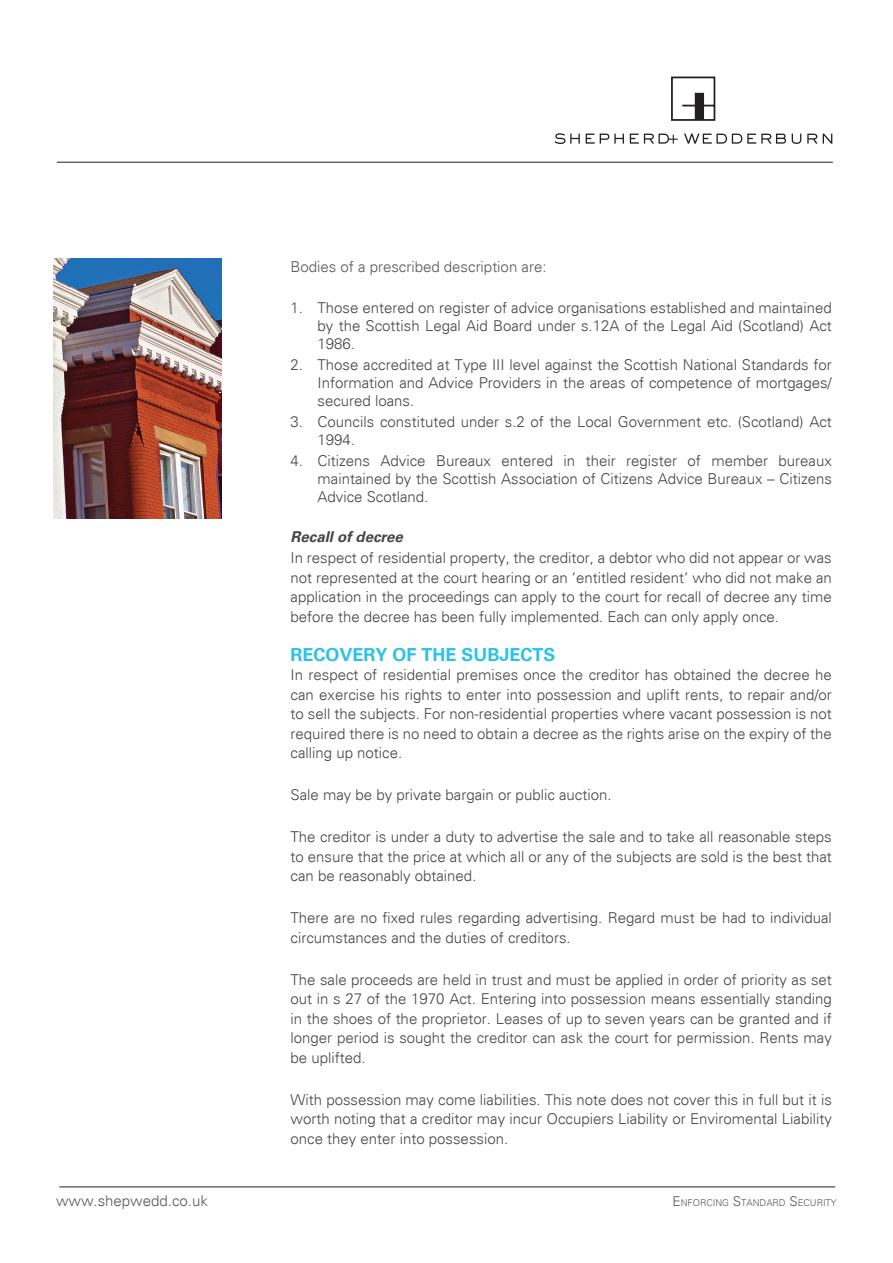
<style>
.page{position:relative;width:893px;height:1263px;background:#fff}
.page>*{position:absolute;margin:0;border:0;box-sizing:border-box;transform-origin:0 0}
.t1{font:700 18px "Univers";color:#2cc2e7}
.t2{font:300 15px/19.5px "Univers";color:#454647;text-align:justify}
.t3{font:300 15px "Univers";color:#57585a}
.t4{font:italic 700 15px "Univers 65";color:#454647}
.t5{font:300 9.45px "Univers";color:#57585a}
.s1{font-size:13.5px}
</style>
<div class="page">
<hr style="left:57px;top:162px;width:776px;height:1px;background:#231f20">
<hr style="left:59px;top:1186px;width:776px;height:1px;background:#231f20">
<svg style="left:671px;top:77px;width:45px;height:44px"></svg>
<svg style="left:555px;top:133px;width:25px;height:11px"></svg>
<svg style="left:586px;top:134px;width:38px;height:10px"></svg>
<svg style="left:630px;top:134px;width:48px;height:10px"></svg>
<svg style="left:684px;top:134px;width:102px;height:10px"></svg>
<svg style="left:792px;top:134px;width:9px;height:10px"></svg>
<svg style="left:807px;top:134px;width:25px;height:10px"></svg>
<img style="left:54px;top:258px;width:168px;height:260px">
<p class="t3" style="left:291px;top:258px;width:257px">Bodies of a prescribed description are:</p>
<p class="t2" style="left:318px;top:298px;width:516px;line-height:18px;text-indent:-27px">1. Those entered on register of advice organisations established and maintained by the Scottish Legal Aid Board under s.12A of the Legal Aid (Scotland) Act 1986.</p>
<p class="t2" style="left:318px;top:355px;width:516px;line-height:18px;text-indent:-27px">2. Those accredited at Type III level against the Scottish National Standards for Information and Advice Providers in the areas of competence of mortgages/ secured loans.</p>
<p class="t2" style="left:318px;top:412px;width:516px;line-height:18px;text-indent:-27px">3. Councils constituted under s.2 of the Local Government etc. (Scotland) Act<br>1994.</p>
<p class="t2" style="left:318px;top:451px;width:516px;line-height:18px;text-indent:-27px">4. Citizens Advice Bureaux entered in their register of member bureaux maintained by the Scottish Association of Citizens Advice Bureaux – Citizens Advice Scotland.</p>
<p class="t4" style="left:291px;top:528px;width:114px">Recall of decree</p>
<p class="t2" style="left:291px;top:548px;width:543px">In respect of residential property, the creditor, a debtor who did not appear or was not represented at the court hearing or an ‘entitled resident‘ who did not make an application in the proceedings can apply to the court for recall of decree any time before the decree has been fully implemented. Each can only apply once.</p>
<p class="t1" style="left:291px;top:644px;width:267px">RECOVERY OF THE SUBJECTS</p>
<p class="t2" style="left:291px;top:665px;width:543px">In respect of residential premises once the creditor has obtained the decree he can exercise his rights to enter into possession and uplift rents, to repair and/or to sell the subjects. For non-residential properties where vacant possession is not required there is no need to obtain a decree as the rights arise on the expiry of the calling up notice.</p>
<p class="t2" style="left:291px;top:785px;width:322px">Sale may be by private bargain or public auction.</p>
<p class="t2" style="left:291px;top:827px;width:543px">The creditor is under a duty to advertise the sale and to take all reasonable steps to ensure that the price at which all or any of the subjects are sold is the best that can be reasonably obtained.</p>
<p class="t2" style="left:291px;top:908px;width:543px">There are no fixed rules regarding advertising. Regard must be had to individual circumstances and the duties of creditors.</p>
<p class="t2" style="left:291px;top:970px;width:543px">The sale proceeds are held in trust and must be applied in order of priority as set out in s 27 of the 1970 Act. Entering into possession means essentially standing in the shoes of the proprietor. Leases of up to seven years can be granted and if longer period is sought the creditor can ask the court for permission. Rents may be uplifted.</p>
<p class="t2" style="left:291px;top:1090px;width:543px">With possession may come liabilities. This note does not cover this in full but it is worth noting that a creditor may incur Occupiers Liability or Enviromental Liability once they enter into possession.</p>
<p class="t3" style="left:56px;top:1191px;width:153px">www.shepwedd.co.uk</p>
<p class="t5" style="left:673px;top:1196px;width:166px"><span class="s1">E</span>NFORCING <span class="s1">S</span>TANDARD <span class="s1">S</span>ECURITY</p>
</div>
